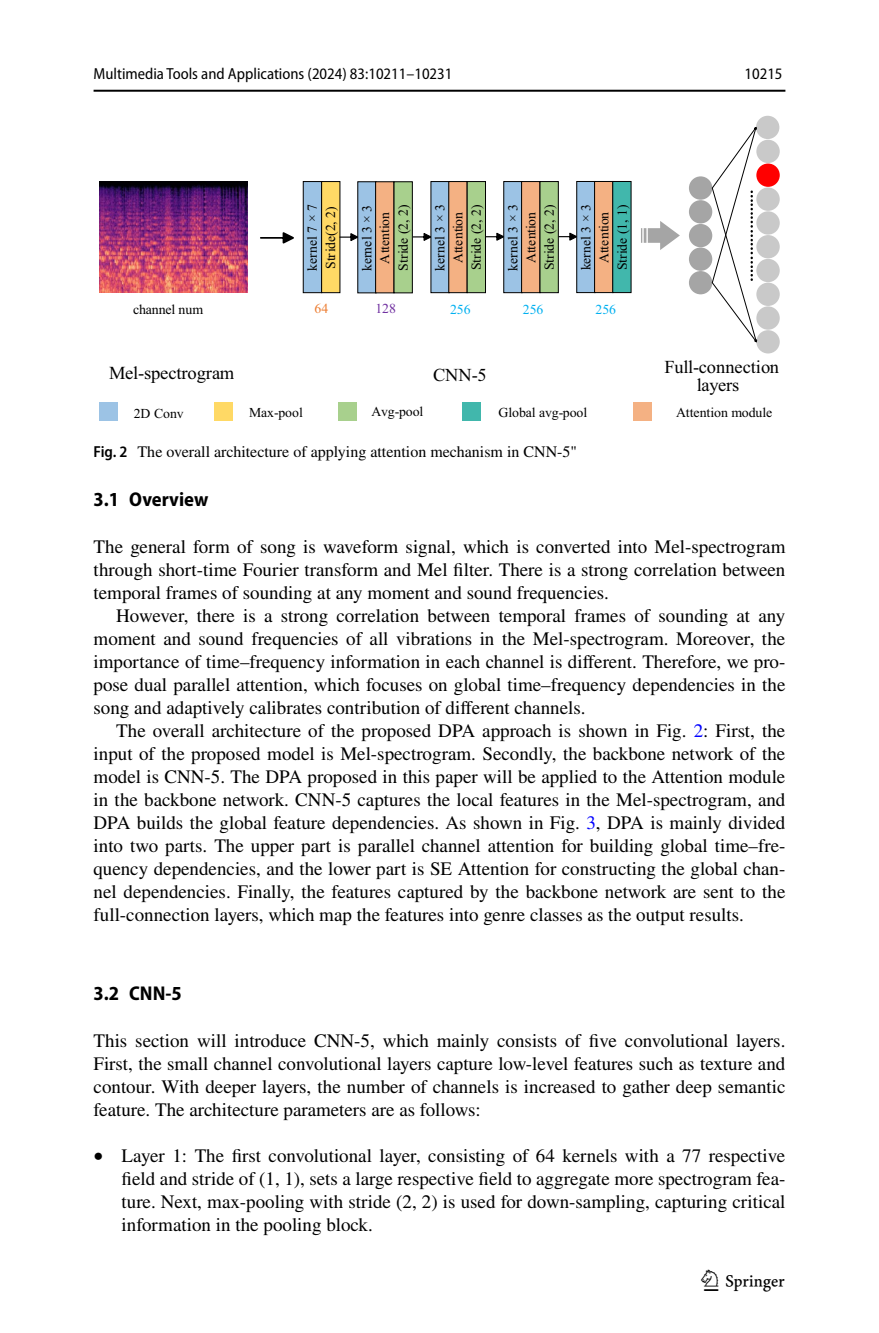
<style>
.page{position:relative;width:879px;height:1333px;background:#fff}
.page>*{position:absolute;margin:0;border:0;box-sizing:border-box;transform-origin:0 0}
.t1{font:30px "Springnew Regular 5";color:#000}
.t2{font:700 semi-condensed 20px "Myriad Pro";color:#000}
.t3{font:19px/23px "STIX";color:#000;text-align:justify}
.t4{font:18.4px "Times New Roman PSMT2";letter-spacing:-.005em;color:#000}
.t5{font:18.2px/18.2px "Times New Roman PSMT2";color:#000;text-align:center}
.t6{font:16px "STIX";color:#000}
.t7{font:semi-condensed 16px "Myriad Pro";color:#000}
.t8{font:13.8px/18.2px "Times New Roman PSMT2";letter-spacing:-.005em;color:#000;text-align:center}
.t9{font:13.8px "Times New Roman PSMT2";color:#00b0f0}
.t10{font:13.8px "Times New Roman PSMT2";color:#7030a0}
.t11{font:13.8px "Times New Roman PSMT2";color:#ed7d31}
.t12{font:13.6px "Times New Roman PSMT2";color:#000}
.s1{font-family:"Myriad Pro";font-weight:600;font-stretch:semi-condensed}
.s2{color:#00f}
.s3{font-size:18.8px}
</style>
<div class="page">
<hr style="left:94px;top:90px;width:691px;height:2px;background:#000">
<div style="left:303px;top:181px;width:19px;height:112px;background:#9cc3e5;border:1px solid #000"></div>
<div style="left:321px;top:181px;width:19px;height:112px;background:#ffd965;border:1px solid #000"></div>
<svg style="left:339px;top:232px;width:18px;height:10px"></svg>
<div style="left:357px;top:181px;width:19px;height:112px;background:#9cc3e5"></div>
<div style="left:375px;top:181px;width:19px;height:112px;background:#f4b183;border:1px solid #000"></div>
<div style="left:393px;top:181px;width:20px;height:112px;background:#a8d08d;border:1px solid #000"></div>
<svg style="left:412px;top:232px;width:18px;height:10px"></svg>
<div style="left:430px;top:181px;width:20px;height:112px;background:#9cc3e5"></div>
<div style="left:448px;top:181px;width:19px;height:112px;background:#f4b183;border:1px solid #000"></div>
<div style="left:467px;top:181px;width:19px;height:112px;background:#a8d08d;border:1px solid #000"></div>
<svg style="left:485px;top:232px;width:18px;height:10px"></svg>
<div style="left:503px;top:181px;width:19px;height:112px;background:#9cc3e5"></div>
<div style="left:521px;top:181px;width:19px;height:112px;background:#f4b183;border:1px solid #000"></div>
<div style="left:539px;top:181px;width:20px;height:112px;background:#a8d08d;border:1px solid #000"></div>
<svg style="left:558px;top:232px;width:18px;height:10px"></svg>
<div style="left:576px;top:181px;width:19px;height:112px;background:#9cc3e5;border:1px solid #000"></div>
<div style="left:594px;top:181px;width:19px;height:112px;background:#f4b183;border:1px solid #000"></div>
<div style="left:612px;top:181px;width:19px;height:112px;background:#41b7ac;border:1px solid #000"></div>
<img style="left:99px;top:181px;width:149px;height:112px">
<div style="left:756px;top:163px;width:24px;height:24px;background:#f00;border-radius:50%"></div>
<div style="left:756px;top:187px;width:24px;height:24px;background:#c9c9c9;border-radius:50%"></div>
<div style="left:756px;top:211px;width:24px;height:23px;background:#c9c9c9;border-radius:50%"></div>
<div style="left:756px;top:235px;width:24px;height:23px;background:#c9c9c9;border-radius:50%"></div>
<div style="left:756px;top:259px;width:24px;height:23px;background:#c9c9c9;border-radius:50%"></div>
<div style="left:756px;top:282px;width:24px;height:24px;background:#c9c9c9;border-radius:50%"></div>
<div style="left:756px;top:306px;width:24px;height:24px;background:#c9c9c9;border-radius:50%"></div>
<div style="left:756px;top:140px;width:24px;height:23px;background:#c9c9c9;border-radius:50%"></div>
<div style="left:756px;top:330px;width:24px;height:23px;background:#c9c9c9;border-radius:50%"></div>
<div style="left:689px;top:176px;width:23px;height:24px;background:#a5a5a5;border-radius:50%"></div>
<div style="left:689px;top:200px;width:23px;height:23px;background:#a5a5a5;border-radius:50%"></div>
<div style="left:689px;top:224px;width:23px;height:23px;background:#a5a5a5;border-radius:50%"></div>
<div style="left:689px;top:247px;width:23px;height:24px;background:#a5a5a5;border-radius:50%"></div>
<div style="left:689px;top:271px;width:23px;height:23px;background:#a5a5a5;border-radius:50%"></div>
<div style="left:756px;top:116px;width:23px;height:23px;background:#c9c9c9;border-radius:50%"></div>
<svg style="left:641px;top:221px;width:39px;height:29px"></svg>
<svg style="left:260px;top:232px;width:34px;height:12px"></svg>
<div style="left:99px;top:403px;width:19px;height:18px;background:#9cc3e5"></div>
<div style="left:214px;top:403px;width:19px;height:18px;background:#ffd965"></div>
<div style="left:338px;top:403px;width:18px;height:18px;background:#a8d08d"></div>
<div style="left:462px;top:402px;width:18px;height:19px;background:#41b7ac"></div>
<div style="left:633px;top:403px;width:19px;height:18px;background:#f4b183"></div>
<svg style="left:711px;top:127px;width:47px;height:217px"></svg>
<p class="t7" style="left:94px;top:65px;width:360px">Multimedia Tools and Applications (2024) 83:10211–10231</p>
<p class="t7" style="left:744px;top:65px;width:39px">10215</p>
<p class="t8" style="left:304px;top:270px;width:68px;text-align:left;rotate:-90deg">kernel 7 × 7<br>Stride(2, 2)</p>
<p class="t8" style="left:359px;top:271px;width:68px;rotate:-90deg">kernel 3 × 3<br>Attention<br>Stride (2, 2)</p>
<p class="t8" style="left:432px;top:270px;width:68px;rotate:-90deg">kernel 3 × 3<br>Attention<br>Stride (2, 2)</p>
<p class="t8" style="left:505px;top:270px;width:68px;rotate:-90deg">kernel 3 × 3<br>Attention<br>Stride (2, 2)</p>
<p class="t8" style="left:578px;top:270px;width:68px;rotate:-90deg">kernel 3 × 3<br>Attention<br>Stride (1, 1)</p>
<p class="t8" style="left:133px;top:301px;width:72px">channel num</p>
<p class="t11" style="left:315px;top:304px;width:15px">64</p>
<p class="t10" style="left:375px;top:304px;width:22px">128</p>
<p class="t9" style="left:450px;top:304px;width:22px">256</p>
<p class="t9" style="left:523px;top:304px;width:22px">256</p>
<p class="t9" style="left:595px;top:304px;width:22px">256</p>
<p class="t4" style="left:109px;top:366px;width:127px">Mel-spectrogram</p>
<p class="t5" style="left:433px;top:367px;width:55px">CNN-5</p>
<p class="t5" style="left:664px;top:360px;width:116px">Full-connection layers</p>
<p class="t12" style="left:134px;top:408px;width:52px">2D Conv</p>
<p class="t12" style="left:249px;top:408px;width:55px">Max-pool</p>
<p class="t12" style="left:371px;top:407px;width:53px">Avg-pool</p>
<p class="t8" style="left:499px;top:405px;width:90px">Global avg-pool</p>
<p class="t6" style="left:94px;top:440px;width:485px"><span class="s1">Fig. 2</span> The overall architecture of applying attention mechanism in CNN-5"</p>
<p class="t8" style="left:676px;top:404px;width:98px">Attention module</p>
<p class="t2" style="left:94px;top:488px;width:116px">3.1 Overview</p>
<p class="t3" style="left:94px;top:536px;width:693px">The general form of song is waveform signal, which is converted into Mel-spectrogram through short-time Fourier transform and Mel filter. There is a strong correlation between temporal frames of sounding at any moment and sound frequencies.</p>
<p class="t3" style="left:94px;top:605px;width:693px;text-indent:23px">However, there is a strong correlation between temporal frames of sounding at any moment and sound frequencies of all vibrations in the Mel-spectrogram. Moreover, the importance of time–frequency information in each channel is different. Therefore, we pro&shy;pose dual parallel attention, which focuses on global time–frequency dependencies in the song and adaptively calibrates contribution of different channels.</p>
<p class="t3" style="left:94px;top:720px;width:693px;text-indent:23px">The overall architecture of the proposed DPA approach is shown in Fig. <span class="s2">2</span>: First, the input of the proposed model is Mel-spectrogram. Secondly, the backbone network of the model is CNN-5. The DPA proposed in this paper will be applied to the Attention module in the backbone network. CNN-5 captures the local features in the Mel-spectrogram, and DPA builds the global feature dependencies. As shown in Fig. <span class="s2">3</span>, DPA is mainly divided into two parts. The upper part is parallel channel attention for building global time–fre&shy;quency dependencies, and the lower part is SE Attention for constructing the global chan&shy;nel dependencies. Finally, the features captured by the backbone network are sent to the full-connection layers, which map the features into genre classes as the output results.</p>
<p class="t2" style="left:94px;top:982px;width:90px">3.2 CNN‑5</p>
<p class="t3" style="left:94px;top:1030px;width:693px">This section will introduce CNN-5, which mainly consists of five convolutional layers.<br>First, the small channel convolutional layers capture low-level features such as texture and contour. With deeper layers, the number of channels is increased to gather deep semantic feature. The architecture parameters are as follows:</p>
<p class="t3" style="left:122px;top:1145px;width:665px;text-indent:-28px"><span class="s3">•</span> Layer 1: The first convolutional layer, consisting of 64 kernels with a 77 respective field and stride of (1, 1), sets a large respective field to aggregate more spectrogram fea&shy;ture. Next, max-pooling with stride (2, 2) is used for down-sampling, capturing critical information in the pooling block.</p>
<h1 class="t1" style="left:704px;top:1269px;width:83px">1 3</h1>
</div>
